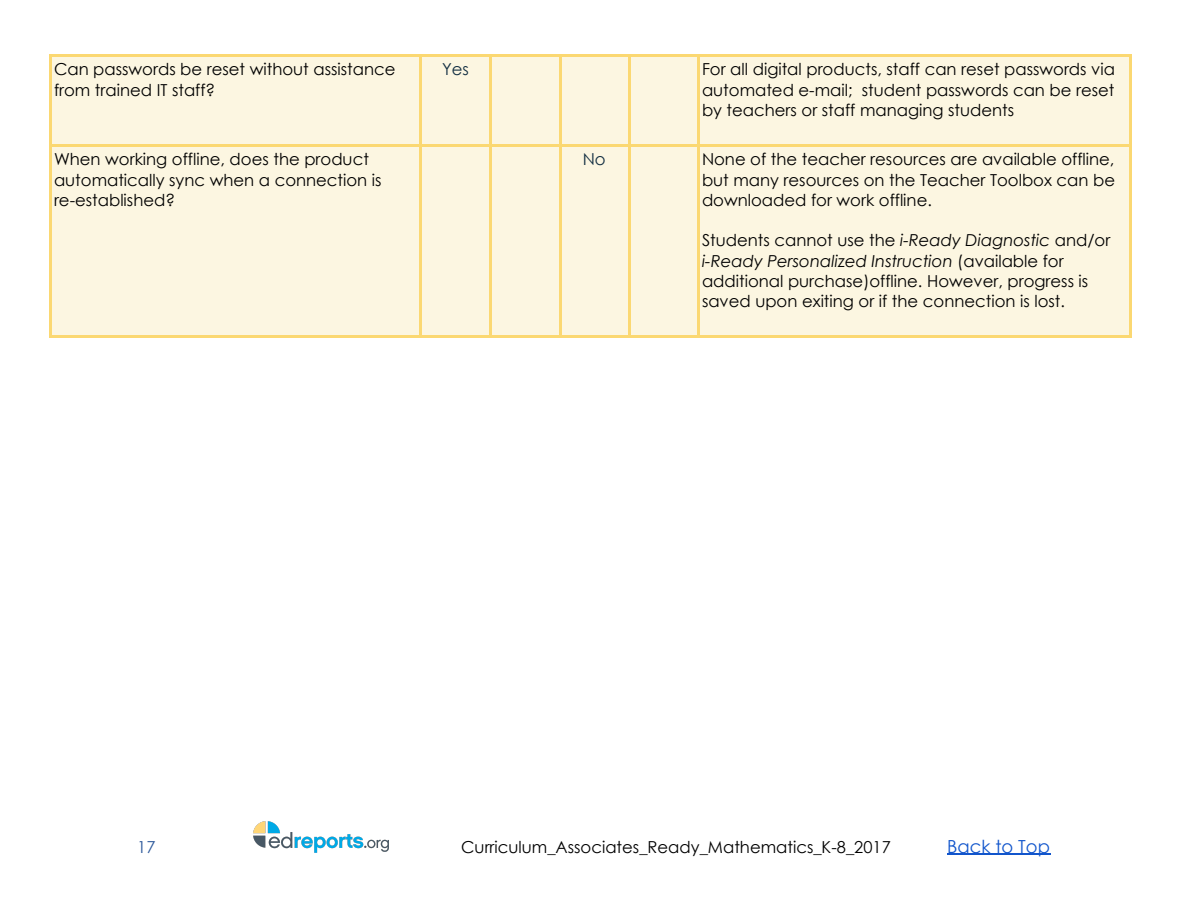
<style>
.page{position:relative;width:1188px;height:918px;background:#fff}
.page>*{position:absolute;margin:0;border:0;box-sizing:border-box;transform-origin:0 0}
.t1{font:18px "Century Gothic";color:#15c}
.t2{font:16.5px/20.2px "Century Gothic";color:#000}
.t3{font:16.5px "Century Gothic";color:#132f42}
.t4{font:16.5px "Century Gothic";color:#2b579a}
.s1{font-style:italic}
</style>
<div class="page">
<div style="left:51px;top:55px;width:370px;height:90px;background:#fcf6e1"></div>
<div style="left:421px;top:55px;width:69px;height:90px;background:#fcf6e1"></div>
<div style="left:490px;top:55px;width:70px;height:90px;background:#fcf6e1"></div>
<div style="left:560px;top:55px;width:70px;height:90px;background:#fcf6e1"></div>
<div style="left:630px;top:55px;width:69px;height:90px;background:#fcf6e1"></div>
<div style="left:699px;top:55px;width:432px;height:90px;background:#fcf6e1"></div>
<div style="left:51px;top:145px;width:370px;height:191px;background:#fcf6e1"></div>
<div style="left:421px;top:145px;width:69px;height:191px;background:#fcf6e1"></div>
<div style="left:490px;top:145px;width:70px;height:191px;background:#fcf6e1"></div>
<div style="left:560px;top:145px;width:70px;height:191px;background:#fcf6e1"></div>
<div style="left:630px;top:145px;width:69px;height:191px;background:#fcf6e1"></div>
<div style="left:699px;top:145px;width:432px;height:191px;background:#fcf6e1"></div>
<hr style="left:698px;top:335px;width:434px;height:3px;background:#fbd872">
<hr style="left:1130px;top:144px;width:2px;height:194px;background:#fbd872">
<hr style="left:629px;top:335px;width:71px;height:3px;background:#fbd872">
<hr style="left:698px;top:144px;width:2px;height:194px;background:#fbd872">
<hr style="left:559px;top:335px;width:72px;height:3px;background:#fbd872">
<hr style="left:629px;top:144px;width:2px;height:194px;background:#fbd872">
<hr style="left:489px;top:335px;width:72px;height:3px;background:#fbd872">
<hr style="left:559px;top:144px;width:2px;height:194px;background:#fbd872">
<hr style="left:420px;top:335px;width:72px;height:3px;background:#fbd872">
<hr style="left:489px;top:144px;width:3px;height:194px;background:#fbd872">
<hr style="left:50px;top:335px;width:372px;height:3px;background:#fbd872">
<hr style="left:50px;top:144px;width:2px;height:194px;background:#fbd872">
<hr style="left:420px;top:144px;width:2px;height:194px;background:#fbd872">
<hr style="left:698px;top:54px;width:434px;height:2px;background:#fbd872">
<hr style="left:698px;top:144px;width:434px;height:2px;background:#fbd872">
<hr style="left:1130px;top:54px;width:2px;height:92px;background:#fbd872">
<hr style="left:629px;top:54px;width:71px;height:2px;background:#fbd872">
<hr style="left:629px;top:144px;width:71px;height:2px;background:#fbd872">
<hr style="left:698px;top:54px;width:2px;height:92px;background:#fbd872">
<hr style="left:559px;top:54px;width:72px;height:2px;background:#fbd872">
<hr style="left:559px;top:144px;width:72px;height:2px;background:#fbd872">
<hr style="left:629px;top:54px;width:2px;height:92px;background:#fbd872">
<hr style="left:489px;top:54px;width:72px;height:2px;background:#fbd872">
<hr style="left:489px;top:144px;width:72px;height:2px;background:#fbd872">
<hr style="left:559px;top:54px;width:2px;height:92px;background:#fbd872">
<hr style="left:420px;top:54px;width:72px;height:2px;background:#fbd872">
<hr style="left:420px;top:144px;width:72px;height:2px;background:#fbd872">
<hr style="left:489px;top:54px;width:3px;height:92px;background:#fbd872">
<hr style="left:50px;top:54px;width:372px;height:2px;background:#fbd872">
<hr style="left:50px;top:144px;width:372px;height:2px;background:#fbd872">
<hr style="left:50px;top:54px;width:2px;height:92px;background:#fbd872">
<hr style="left:420px;top:54px;width:2px;height:92px;background:#fbd872">
<img style="left:253px;top:821px;width:136px;height:32px">
<hr style="left:947px;top:854px;width:104px;height:1px;background:#15c">
<p class="t2" style="left:54px;top:59px;width:343px">Can passwords be reset without assistance from trained IT staff?</p>
<p class="t3" style="left:442px;top:57px;width:28px">Yes</p>
<p class="t2" style="left:702px;top:59px;width:414px;text-align:justify">For all digital products, staff can reset passwords via automated e-mail; student passwords can be reset by teachers or staff managing students</p>
<p class="t2" style="left:54px;top:149px;width:329px">When working offline, does the product automatically sync when a connection is re-established?</p>
<p class="t3" style="left:583px;top:147px;width:24px">No</p>
<p class="t2" style="left:702px;top:149px;width:415px;text-align:justify">None of the teacher resources are available offline, but many resources on the Teacher Toolbox can be downloaded for work offline.</p>
<p class="t2" style="left:702px;top:230px;width:410px">Students cannot use the <span class="s1">i-Ready Diagnostic</span> and/or <span class="s1">i-Ready Personalized Instruction</span> (available for additional purchase)offline. However, progress is saved upon exiting or if the connection is lost.</p>
<p class="t4" style="left:137px;top:834px;width:20px">17</p>
<p class="t2" style="left:461px;top:836px;width:431px">Curriculum_Associates_Ready_Mathematics_K-8_2017</p>
<p class="t1" style="left:947px;top:833px;width:104px">Back to Top</p>
</div>
